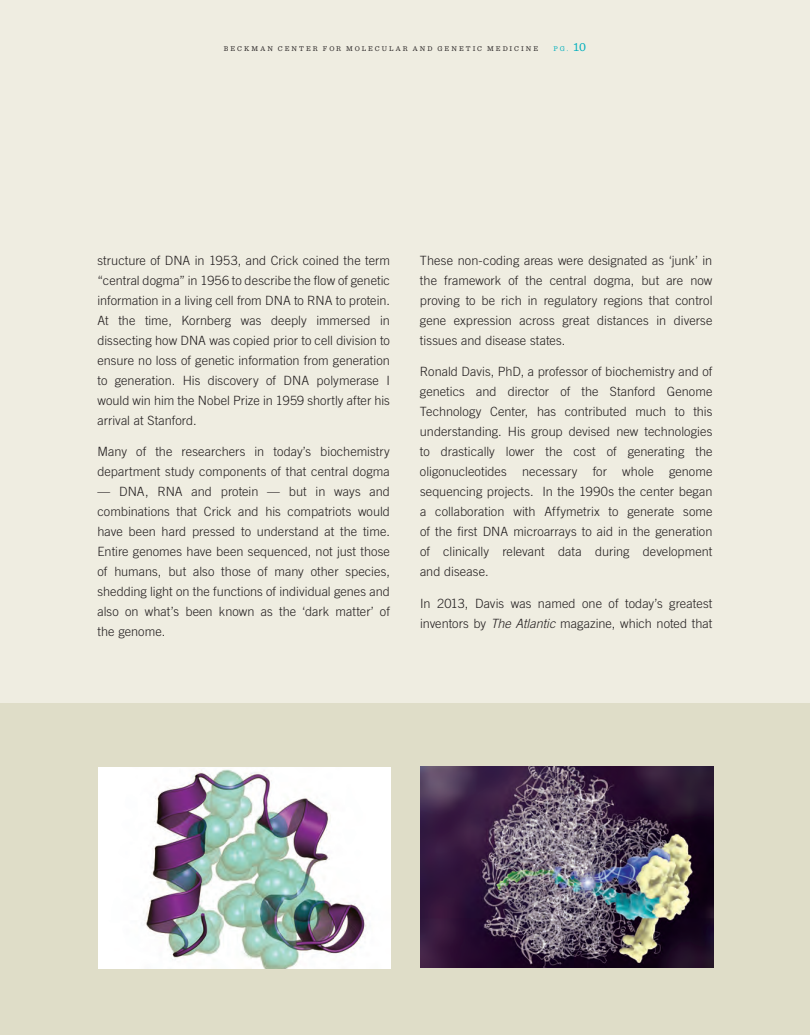
<style>
.page{position:relative;width:810px;height:1035px;background:#efede1}
.page>*{position:absolute;margin:0;border:0;box-sizing:border-box;transform-origin:0 0}
.t1{font:300 12.75px/20px "Trade Gothic";color:#231f20;text-align:justify}
.t2{font:7.25px "Sentinel";color:#231f20}
.t3{font:7.25px "Sentinel";color:#00afbd}
.s1{font-size:6.88px}
.s2{font-size:12.5px}
.s3{font-style:italic}
</style>
<div class="page">
<div style="left:0;top:703px;width:810px;height:332px;background:#dfddc8"></div>
<img style="left:98px;top:768px;width:293px;height:201px">
<img style="left:421px;top:766px;width:292px;height:202px">
<p class="t2" style="left:224px;top:44px;width:9px">B ECKMAN</p>
<p class="t2" style="left:278px;top:44px;width:9px">C ENTER</p>
<p class="t2" style="left:323px;top:44px;width:8px">FOR</p>
<p class="t2" style="left:346px;top:44px;width:11px">M OLECULAR</p>
<p class="t2" style="left:413px;top:44px;width:8px">AND</p>
<p class="t2" style="left:438px;top:44px;width:9px">G ENETIC</p>
<p class="t2" style="left:487px;top:44px;width:11px">M EDICINE</p>
<p class="t3" style="left:553px;top:44px;width:34px">PG <span class="s1">.</span><span class="s2">10</span></p>
<p class="t1" style="left:98px;top:250px;width:294px">structure of DNA in 1953, and Crick coined the term “central dogma” in 1956 to describe the flow of genetic information in a living cell from DNA to RNA to protein.<br>At the time, Kornberg was deeply immersed in dissecting how DNA was copied prior to cell division to ensure no loss of genetic information from generation to generation. His discovery of DNA polymerase I would win him the Nobel Prize in 1959 shortly after his arrival at Stanford.</p>
<p class="t1" style="left:98px;top:442px;width:294px">Many of the researchers in today’s biochemistry department study components of that central dogma</p>
<p class="t1" style="left:98px;top:482px;width:294px">— DNA, RNA and protein — but in ways and combinations that Crick and his compatriots would have been hard pressed to understand at the time.<br>Entire genomes have been sequenced, not just those of humans, but also those of many other species, shedding light on the functions of individual genes and also on what’s been known as the ‘dark matter’ of the genome.</p>
<p class="t1" style="left:420px;top:250px;width:294px">These non-coding areas were designated as ‘junk’ in the framework of the central dogma, but are now proving to be rich in regulatory regions that control gene expression across great distances in diverse tissues and disease states.</p>
<p class="t1" style="left:420px;top:362px;width:294px">Ronald Davis, PhD, a professor of biochemistry and of genetics and director of the Stanford Genome Technology Center, has contributed much to this understanding. His group devised new technologies to drastically lower the cost of generating the oligonucleotides necessary for whole genome sequencing projects. In the 1990s the center began a collaboration with Affymetrix to generate some of the first DNA microarrays to aid in the generation of clinically relevant data during development and disease.</p>
<p class="t1" style="left:420px;top:593px;width:294px">In 2013, Davis was named one of today’s greatest inventors by <span class="s3">The Atlantic</span> magazine, which noted that</p>
</div>
